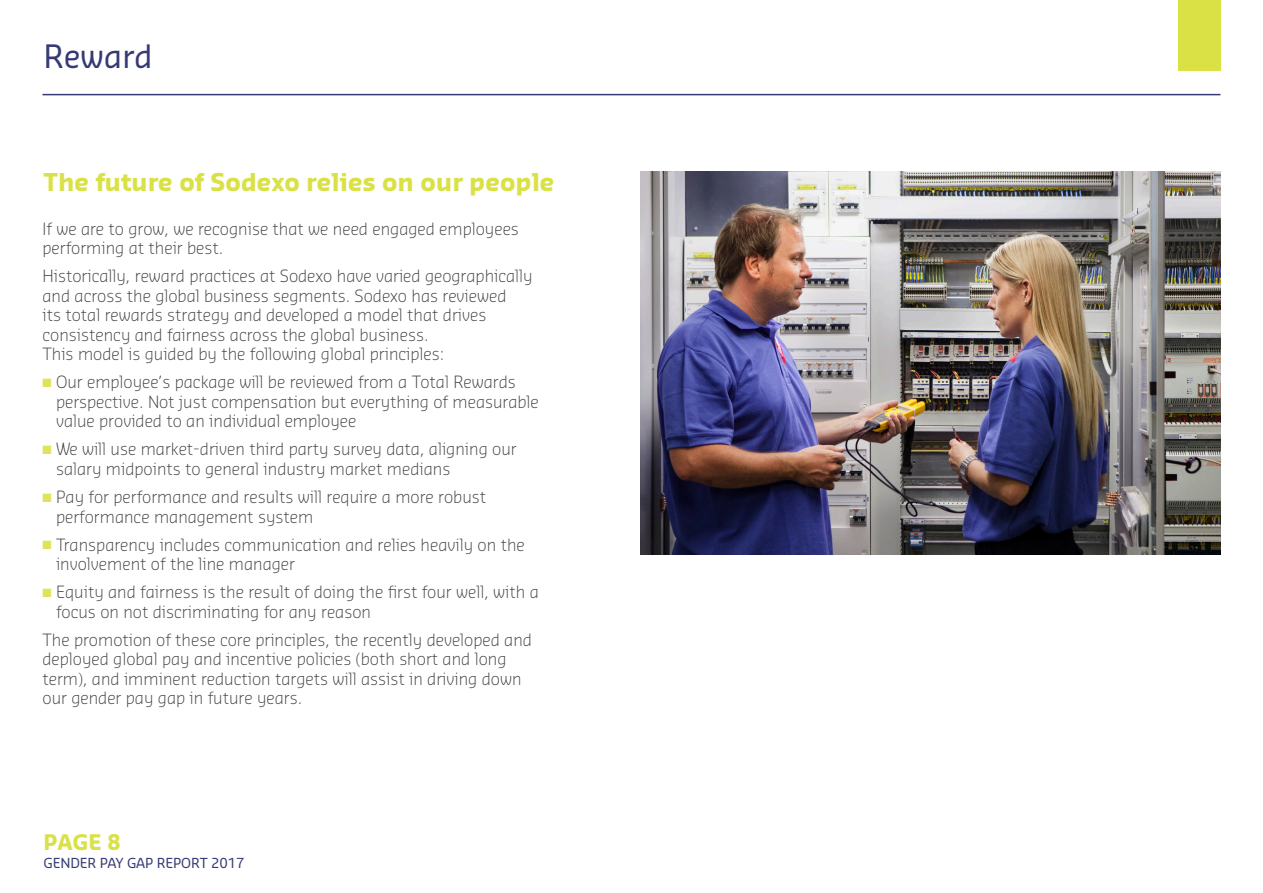
<style>
.page{position:relative;width:1263px;height:893px;background:#fff}
.page>*{position:absolute;margin:0;border:0;box-sizing:border-box;transform-origin:0 0}
.t1{font:31.5px "Sansa Pro";letter-spacing:-.01em;color:#363a74}
.t2{font:700 24px "Sansa Pro";color:#dae145}
.t3{font:700 21px "Sansa Pro";color:#dae146}
.t4{font:300 16.5px/19.5px "Sansa Pro";color:#3e3e3f}
.t5{font:13.5px "Sansa Pro";letter-spacing:-.01em;color:#363a74}
.s1{color:#dee35b}
</style>
<div class="page">
<div style="left:1178px;top:0;width:42px;height:71px;background:#dae145"></div>
<hr style="left:43px;top:94px;width:1177px;height:1px;background:#363a74">
<img style="left:640px;top:172px;width:580px;height:382px">
<h1 class="t1" style="left:44px;top:36px;width:111px">Reward</h1>
<h2 class="t2" style="left:44px;top:167px;width:513px">The future of Sodexo relies on our people</h2>
<p class="t4" style="left:43px;top:218px;width:478px">If we are to grow, we recognise that we need engaged employees performing at their best.</p>
<p class="t4" style="left:43px;top:266px;width:492px">Historically, reward practices at Sodexo have varied geographically and across the global business segments. Sodexo has reviewed<br>its total rewards strategy and developed a model that drives consistency and fairness across the global business.<br>This model is guided by the following global principles:</p>
<p class="t4" style="left:56px;top:372px;width:484px;text-indent:-14px"><span class="s1">■</span> Our employee’s package will be reviewed from a Total Rewards perspective. Not just compensation but everything of measurable value provided to an individual employee</p>
<p class="t4" style="left:56px;top:439px;width:462px;text-indent:-14px"><span class="s1">■</span> We will use market-driven third party survey data, aligning our salary midpoints to general industry market medians</p>
<p class="t4" style="left:56px;top:487px;width:432px;text-indent:-14px"><span class="s1">■</span> Pay for performance and results will require a more robust performance management system</p>
<p class="t4" style="left:56px;top:534px;width:470px;text-indent:-14px"><span class="s1">■</span> Transparency includes communication and relies heavily on the involvement of the line manager</p>
<p class="t4" style="left:56px;top:582px;width:484px;text-indent:-14px"><span class="s1">■</span> Equity and fairness is the result of doing the first four well, with a focus on not discriminating for any reason</p>
<p class="t4" style="left:43px;top:629px;width:491px">The promotion of these core principles, the recently developed and deployed global pay and incentive policies (both short and long term), and imminent reduction targets will assist in driving down our gender pay gap in future years.</p>
<p class="t3" style="left:44px;top:829px;width:79px">PAGE 8</p>
<p class="t5" style="left:44px;top:854px;width:202px">GENDER PAY GAP REPORT 2017</p>
</div>
